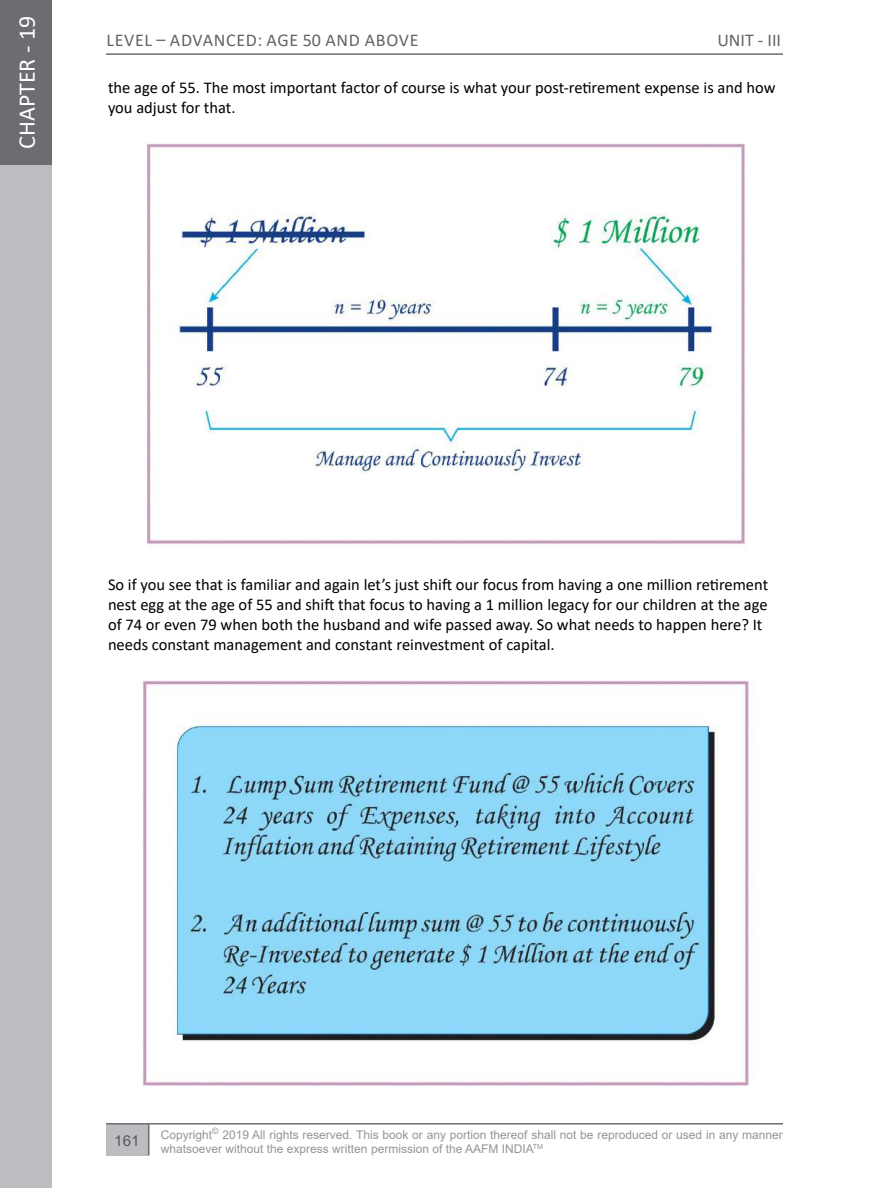
<style>
.page{position:relative;width:891px;height:1188px;background:#fff}
.page>*{position:absolute;margin:0;border:0;box-sizing:border-box;transform-origin:0 0}
.t1{font:24px "Calibri";color:#fff}
.t2{font:19.5px "Minion Pro";color:#fff}
.t3{font:18px "Calibri";letter-spacing:.04em;color:#636366}
.t4{font:16.5px/19.8px "Calibri";color:#000}
.t5{font:15px "Arial";color:#57585a}
.t6{font:12px/14.4px "Arial";color:#939598}
</style>
<div class="page">
<hr style="left:106px;top:53px;width:677px;height:2px;background:#6c6d70">
<div style="left:0;top:98px;width:52px;height:1090px;background:#bcbdc0"></div>
<div style="left:106px;top:1125px;width:42px;height:31px;background:#bcbdc0"></div>
<hr style="left:106px;top:1123px;width:677px;height:2px;background:#6c6d70">
<hr style="left:148px;top:1124px;width:1px;height:32px;background:#6c6d70">
<div style="left:0;top:0;width:52px;height:165px;background:#6c6d70"></div>
<img style="left:146px;top:143px;width:600px;height:402px">
<img style="left:143px;top:680px;width:606px;height:406px">
<h1 class="t1" style="left:10px;top:149px;width:134px;rotate:-90deg">CHAPTER - 19</h1>
<p class="t2" style="left:7px;top:132px;width:114px;rotate:-90deg">CHAPTER - 1</p>
<p class="t3" style="left:106px;top:27px;width:314px">LEVEL – ADVANCED: AGE 50 AND ABOVE</p>
<p class="t3" style="left:717px;top:27px;width:65px">UNIT - III</p>
<p class="t4" style="left:108px;top:78px;width:669px">the age of 55. The most important factor of course is what your post-retirement expense is and how you adjust for that.</p>
<p class="t4" style="left:108px;top:575px;width:662px">So if you see that is familiar and again let’s just shift our focus from having a one million retirement nest egg at the age of 55 and shift that focus to having a 1 million legacy for our children at the age of 74 or even 79 when both the husband and wife passed away. So what needs to happen here? It needs constant management and constant reinvestment of capital.</p>
<p class="t5" style="left:114px;top:1130px;width:27px">161</p>
<p class="t6" style="left:161px;top:1127px;width:624px">Copyright<sup>©</sup> 2019 All rights reserved. This book or any portion thereof shall not be reproduced or used in any manner whatsoever without the express written permission of the AAFM INDIA<sup>TM</sup></p>
</div>
